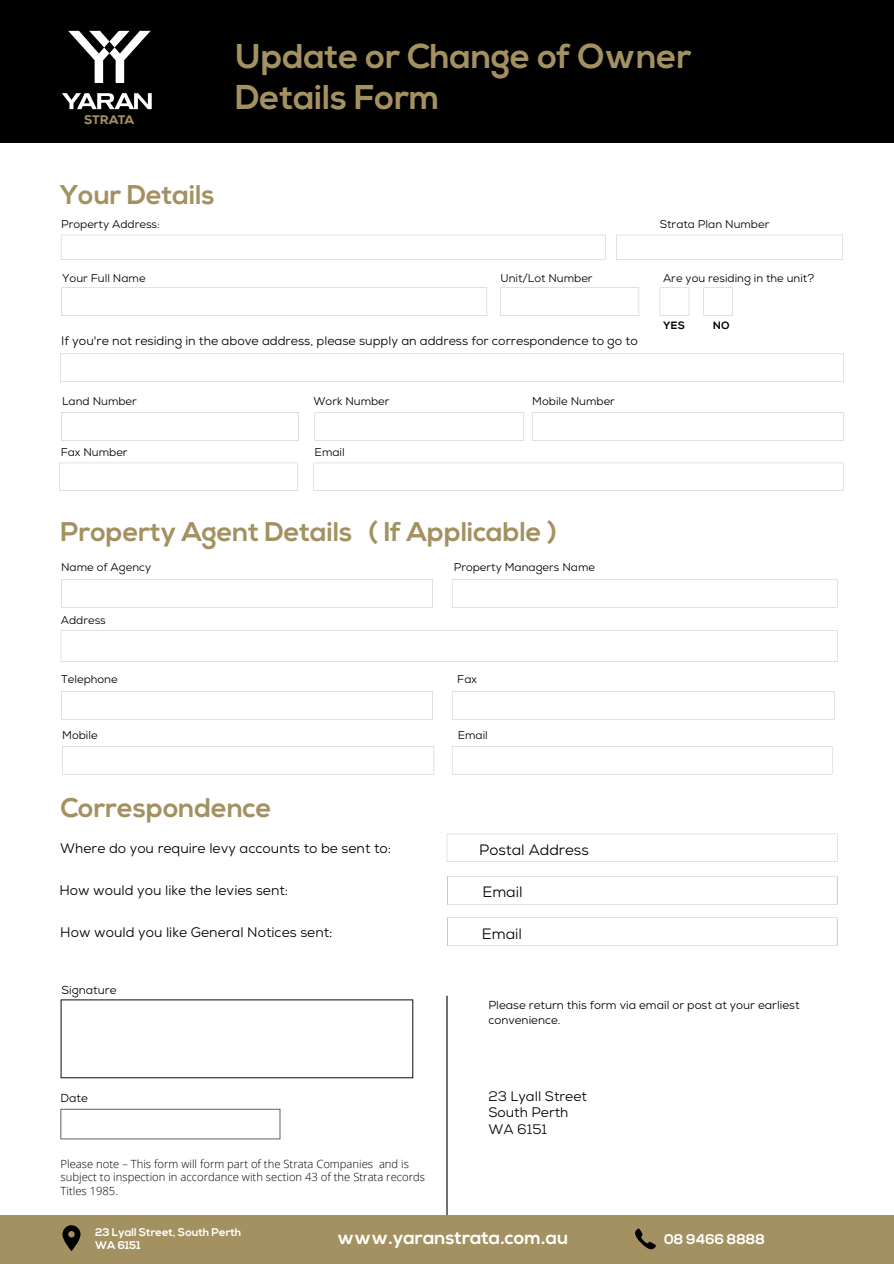
<style>
.page{position:relative;width:894px;height:1264px;background:#fff}
.page>*{position:absolute;margin:0;border:0;box-sizing:border-box;transform-origin:0 0}
.t1{font:700 34.35px/41.2px "Nexa";color:#a39161}
.t2{font:700 27px "Nexa";color:#a39161}
.t3{font:700 18.6px "Nexa";color:#fff}
.t4{font:15px "Nexa";color:#000}
.t5{font:700 14.1px "Nexa";color:#fff}
.t6{font:13.8px/16.6px "Nexa";color:#000}
.t7{font:800 12.45px "Nexa";color:#a39161}
.t8{font:12.3px "Nexa";color:#000}
.t9{font:11.55px/15.5px "Nexa";color:#000}
.t10{font:11.25px "Nexa";color:#000}
.t11{font:300 11.25px/13.5px "Open Sans";color:#000}
.t12{font:700 11.1px/13.4px "Nexa";color:#fff}
.t13{font:800 10.5px "Nexa";color:#000}
</style>
<div class="page">
<div style="left:0;top:0;width:893px;height:143px;background:#000"></div>
<svg style="left:62px;top:93px;width:90px;height:16px"></svg>
<svg style="left:68px;top:31px;width:83px;height:52px"></svg>
<svg style="left:61px;top:235px;width:544px;height:25px"></svg>
<svg style="left:616px;top:235px;width:226px;height:25px"></svg>
<svg style="left:61px;top:288px;width:426px;height:28px"></svg>
<svg style="left:60px;top:354px;width:783px;height:28px"></svg>
<svg style="left:500px;top:288px;width:139px;height:28px"></svg>
<svg style="left:61px;top:630px;width:776px;height:32px"></svg>
<svg style="left:61px;top:579px;width:372px;height:28px"></svg>
<hr style="left:61px;top:1000px;width:1px;height:77px;background:#000">
<hr style="left:412px;top:1000px;width:1px;height:77px;background:#000">
<hr style="left:62px;top:1077px;width:350px;height:1px;background:#000">
<hr style="left:62px;top:999px;width:350px;height:1px;background:#000">
<hr style="left:61px;top:1138px;width:218px;height:1px;background:#000">
<svg style="left:279px;top:1108px;width:1px;height:31px"></svg>
<svg style="left:61px;top:1109px;width:1px;height:30px"></svg>
<hr style="left:61px;top:1108px;width:218px;height:1px;background:#000">
<svg style="left:659px;top:288px;width:30px;height:28px"></svg>
<svg style="left:703px;top:288px;width:29px;height:28px"></svg>
<svg style="left:61px;top:412px;width:238px;height:28px"></svg>
<svg style="left:314px;top:412px;width:209px;height:28px"></svg>
<svg style="left:532px;top:412px;width:311px;height:28px"></svg>
<svg style="left:59px;top:463px;width:238px;height:28px"></svg>
<svg style="left:314px;top:463px;width:529px;height:28px"></svg>
<svg style="left:452px;top:579px;width:385px;height:28px"></svg>
<svg style="left:61px;top:691px;width:372px;height:28px"></svg>
<svg style="left:452px;top:691px;width:382px;height:28px"></svg>
<svg style="left:62px;top:746px;width:372px;height:28px"></svg>
<svg style="left:452px;top:746px;width:380px;height:28px"></svg>
<svg style="left:446px;top:833px;width:391px;height:29px"></svg>
<svg style="left:447px;top:876px;width:390px;height:28px"></svg>
<svg style="left:447px;top:917px;width:390px;height:28px"></svg>
<hr style="left:446px;top:996px;width:1px;height:221px;background:#000">
<div style="left:0;top:1215px;width:892px;height:48px;background:#a39161"></div>
<svg style="left:62px;top:1225px;width:18px;height:25px"></svg>
<svg style="left:635px;top:1228px;width:20px;height:22px"></svg>
<p class="t7" style="left:84px;top:111px;width:52px">STRATA</p>
<h1 class="t1" style="left:235px;top:37px;width:457px">Update or Change of Owner<br>Details Form</h1>
<h2 class="t2" style="left:59px;top:179px;width:157px">Your Details</h2>
<p class="t10" style="left:61px;top:217px;width:100px">Property Address:</p>
<p class="t10" style="left:659px;top:217px;width:111px">Strata Plan Number</p>
<p class="t10" style="left:62px;top:271px;width:85px">Your Full Name</p>
<p class="t10" style="left:500px;top:271px;width:94px">Unit/Lot Number</p>
<p class="t8" style="left:61px;top:333px;width:578px">If you're not residing in the above address, please supply an address for correspondence to go to</p>
<p class="t10" style="left:62px;top:394px;width:76px">Land Number</p>
<p class="t10" style="left:313px;top:394px;width:78px">Work Number</p>
<p class="t10" style="left:532px;top:394px;width:84px">Mobile Number</p>
<p class="t10" style="left:61px;top:445px;width:68px">Fax Number</p>
<p class="t10" style="left:314px;top:445px;width:32px">Email</p>
<h2 class="t2" style="left:60px;top:516px;width:497px">Property Agent Details ( If Applicable )</h2>
<p class="t10" style="left:61px;top:560px;width:91px">Name of Agency</p>
<p class="t10" style="left:61px;top:612px;width:47px">Address</p>
<p class="t10" style="left:61px;top:672px;width:58px">Telephone</p>
<p class="t10" style="left:453px;top:560px;width:143px">Property Managers Name</p>
<p class="t10" style="left:457px;top:672px;width:21px">Fax</p>
<p class="t10" style="left:62px;top:728px;width:37px">Mobile</p>
<p class="t10" style="left:457px;top:728px;width:32px">Email</p>
<h2 class="t2" style="left:60px;top:792px;width:213px">Correspondence</h2>
<p class="t6" style="left:60px;top:839px;width:332px">Where do you require levy accounts to be sent to:</p>
<p class="t6" style="left:59px;top:882px;width:230px">How would you like the levies sent:</p>
<p class="t6" style="left:60px;top:923px;width:274px">How would you like General Notices sent:</p>
<p class="t9" style="left:61px;top:982px;width:56px">Signature</p>
<h3 class="t4" style="left:479px;top:840px;width:111px">Postal Address</h3>
<h3 class="t4" style="left:482px;top:882px;width:42px">Email</h3>
<h3 class="t4" style="left:482px;top:924px;width:42px">Email</h3>
<p class="t10" style="left:662px;top:271px;width:152px">Are you residing in the unit?</p>
<p class="t13" style="left:663px;top:319px;width:23px">YES</p>
<p class="t13" style="left:712px;top:319px;width:18px">NO</p>
<p class="t9" style="left:61px;top:1090px;width:29px">Date</p>
<p class="t11" style="left:61px;top:1156px;width:366px">Please note – This form will form part of the Strata Companies and is subject to inspection in accordance with section 43 of the Strata records<br>Titles 1985.</p>
<p class="t9" style="left:488px;top:997px;width:312px">Please return this form via email or post at your earliest convenience.</p>
<p class="t6" style="left:488px;top:1087px;width:100px">23 Lyall Street<br>South Perth<br>WA 6151</p>
<p class="t12" style="left:95px;top:1225px;width:148px">23 Lyall Street, South Perth<br>WA 6151</p>
<h3 class="t3" style="left:337px;top:1226px;width:232px">www.yaranstrata.com.au</h3>
<p class="t5" style="left:664px;top:1230px;width:102px">08 9466 8888</p>
</div>
